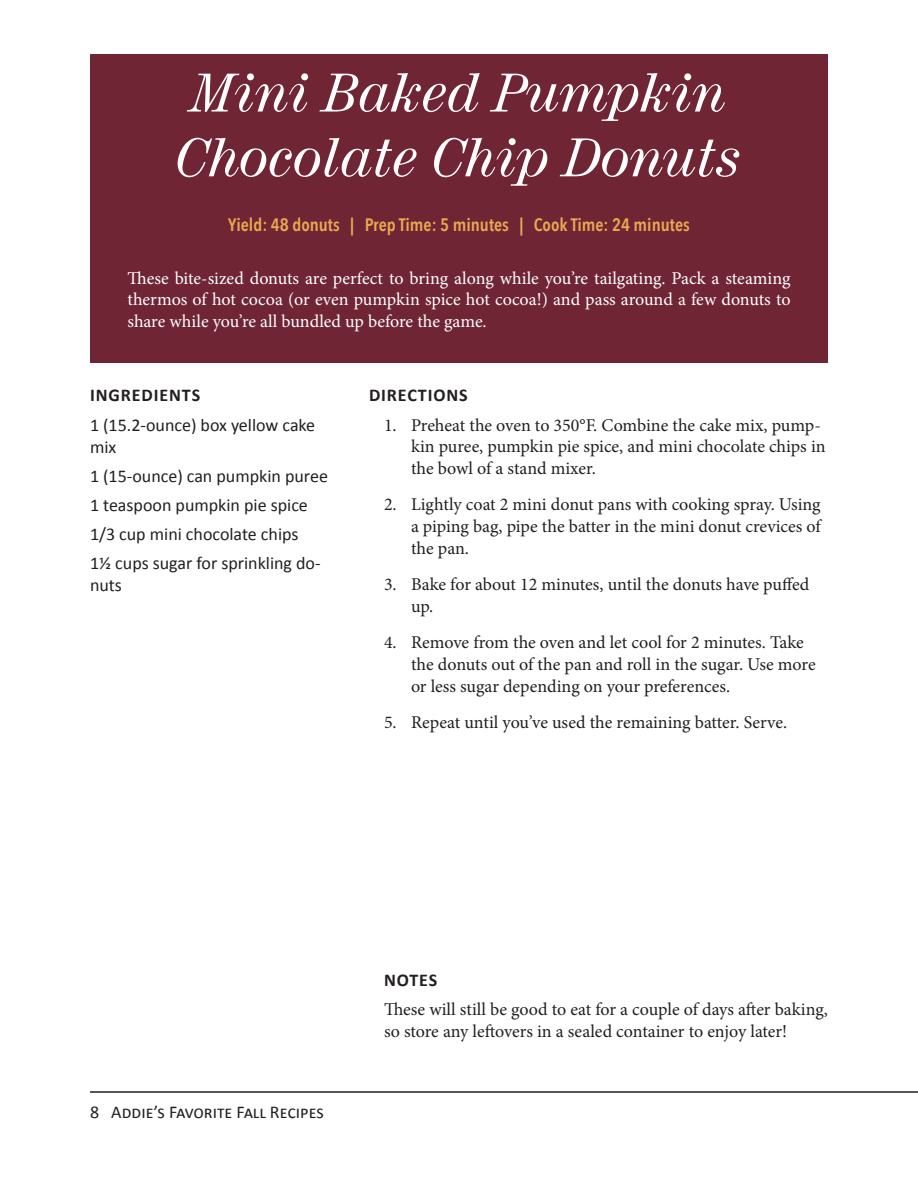
<style>
.page{position:relative;width:918px;height:1188px;background:#fff}
.page>*{position:absolute;margin:0;border:0;box-sizing:border-box;transform-origin:0 0}
.Recipe_Title{font:italic 54px/64.8px "Century 725 BT";color:#fff}
.Notes_Text{font:18px/21.6px "Minion Pro";letter-spacing:-.005em;color:#231f20}
.Recipe_Description{font:18px/21.6px "Minion Pro";letter-spacing:-.005em;color:#fff;text-align:justify}
.Ingredients{font:18px/21.6px "Calibri";color:#231f20}
.Yield_Prep_Cook{font:600 18px "Avenir Next Condensed";color:#eca851}
.Page_Number{font:18px "Calibri";color:#231f20}
.Subheads{font:700 18px "Calibri";letter-spacing:.05em;color:#231f20}
</style>
<div class="page">
<hr style="left:90px;top:1091px;width:828px;height:2px;background:#231f20">
<div style="left:90px;top:54px;width:738px;height:309px;background:#6f2534"></div>
<p class="Recipe_Title" style="left:176px;top:59px;width:567px">Mini Baked Pumpkin<br>Chocolate Chip Donuts</p>
<p class="Yield_Prep_Cook" style="left:228px;top:209px;width:463px">Yield: 48 donuts | Prep Time: 5 minutes | Cook Time: 24 minutes</p>
<p class="Recipe_Description" style="left:128px;top:267px;width:665px">These bite-sized donuts are perfect to bring along while you’re tailgating. Pack a steaming thermos of hot cocoa (or even pumpkin spice hot cocoa!) and pass around a few donuts to share while you’re all bundled up before the game.</p>
<p class="Subheads" style="left:90px;top:383px;width:112px">INGREDIENTS</p>
<p class="Subheads" style="left:369px;top:383px;width:100px">DIRECTIONS</p>
<p class="Notes_Text" style="left:411px;top:414px;width:416px;text-indent:-27px">1. Preheat the oven to 350°F. Combine the cake mix, pump&shy;kin puree, pumpkin pie spice, and mini chocolate chips in the bowl of a stand mixer.</p>
<p class="Notes_Text" style="left:411px;top:494px;width:411px;text-align:justify;text-indent:-27px">2. Lightly coat 2 mini donut pans with cooking spray. Using a piping bag, pipe the batter in the mini donut crevices of the pan.</p>
<p class="Notes_Text" style="left:411px;top:574px;width:400px;text-indent:-27px">3. Bake for about 12 minutes, until the donuts have puffed up.</p>
<p class="Notes_Text" style="left:411px;top:632px;width:406px;text-indent:-27px">4. Remove from the oven and let cool for 2 minutes. Take the donuts out of the pan and roll in the sugar. Use more or less sugar depending on your preferences.</p>
<p class="Notes_Text" style="left:384px;top:712px;width:405px">5. Repeat until you’ve used the remaining batter. Serve.</p>
<p class="Ingredients" style="left:90px;top:414px;width:227px">1 (15.2-ounce) box yellow cake mix</p>
<p class="Ingredients" style="left:90px;top:465px;width:239px">1 (15-ounce) can pumpkin puree</p>
<p class="Ingredients" style="left:90px;top:494px;width:219px">1 teaspoon pumpkin pie spice</p>
<p class="Ingredients" style="left:90px;top:523px;width:210px">1/3 cup mini chocolate chips</p>
<p class="Ingredients" style="left:90px;top:552px;width:232px">1½ cups sugar for sprinkling do&shy;nuts</p>
<p class="Page_Number" style="left:90px;top:1100px;width:235px">8 Addie’s Favorite Fall Recipes</p>
<p class="Subheads" style="left:384px;top:968px;width:55px">NOTES</p>
<p class="Notes_Text" style="left:384px;top:999px;width:446px">These will still be good to eat for a couple of days after baking, so store any leftovers in a sealed container to enjoy later!</p>
</div>
